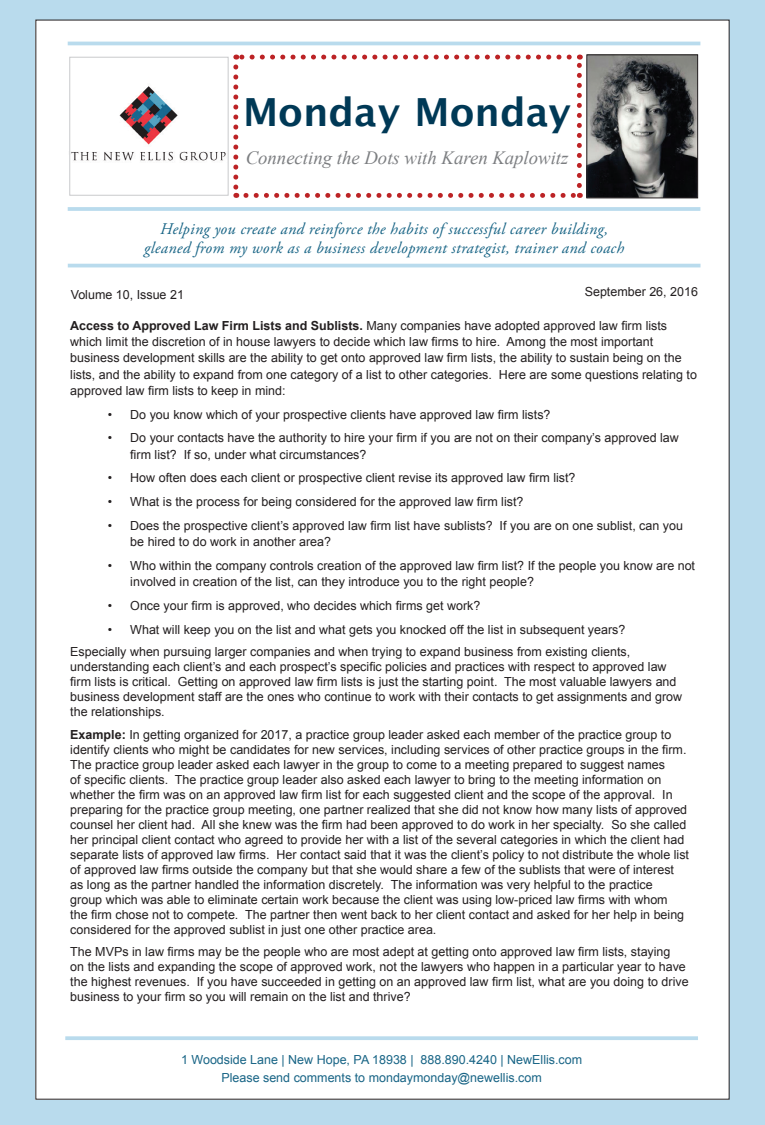
<style>
.page{position:relative;width:765px;height:1125px;background:#b9dbed}
.page>*{position:absolute;margin:0;border:0;box-sizing:border-box;transform-origin:0 0}
.t1{font:700 38.75px "Lucida Grande";color:#003956}
.t2{font:italic 18.75px "Times New Roman";color:#7c7e81}
.t3{font:italic 16.25px/19.5px "Adobe Garamond Pro";letter-spacing:.02em;color:#196586;text-align:center}
.bullets{font:12.5px/15px "Arial";color:#231f20}
.t4{font:12.5px "Arial";color:#196586}
.s1{font-weight:700}
</style>
<div class="page">
<div style="left:36px;top:20px;width:693px;height:1079px;background:#fff"></div>
<img style="left:71px;top:86px;width:155px;height:75px">
<img style="left:589px;top:57px;width:107px;height:139px">
<div style="left:587px;top:55px;width:111px;height:143px;border:1px solid #231f20"></div>
<hr style="left:68px;top:42px;width:632px;height:3px;background:#b9dbed">
<hr style="left:68px;top:207px;width:632px;height:4px;background:#b9dbed">
<hr style="left:68px;top:264px;width:633px;height:3px;background:#b9dbed">
<svg style="left:65px;top:1036px;width:633px;height:4px;background:#beddee"></svg>
<svg style="left:233px;top:67px;width:5px;height:131px"></svg>
<svg style="left:246px;top:193px;width:334px;height:5px"></svg>
<svg style="left:577px;top:55px;width:5px;height:131px"></svg>
<svg style="left:236px;top:55px;width:333px;height:5px"></svg>
<div style="left:69px;top:57px;width:160px;height:139px;border:1px solid #c9cacc"></div>
<p class="t1" style="left:243px;top:81px;width:329px">Monday Monday</p>
<p class="t2" style="left:246px;top:145px;width:324px">Connecting the Dots with Karen Kaplowitz</p>
<p class="t3" style="left:144px;top:219px;width:482px">Helping you create and reinforce the habits of successful career building, gleaned from my work as a business development strategist, trainer and coach</p>
<p class="bullets" style="left:71px;top:287px;width:115px">Volume 10, Issue 21</p>
<p class="bullets" style="left:585px;top:284px;width:115px">September 26, 2016</p>
<p class="bullets" style="left:70px;top:318px;width:628px;line-height:16.2px"><span class="s1">Access to Approved Law Firm Lists and Sublists.</span> Many companies have adopted approved law firm lists which limit the discretion of in house lawyers to decide which law firms to hire. Among the most important business development skills are the ability to get onto approved law firm lists, the ability to sustain being on the lists, and the ability to expand from one category of a list to other categories. Here are some questions relating to approved law firm lists to keep in mind:</p>
<p class="bullets" style="left:108px;top:407px;width:444px">• Do you know which of your prospective clients have approved law firm lists?</p>
<p class="bullets" style="left:130px;top:430px;width:550px;line-height:16.2px;text-indent:-22px">• Do your contacts have the authority to hire your firm if you are not on their company’s approved law firm list? If so, under what circumstances?</p>
<p class="bullets" style="left:108px;top:471px;width:469px">• How often does each client or prospective client revise its approved law firm list?</p>
<p class="bullets" style="left:108px;top:494px;width:417px">• What is the process for being considered for the approved law firm list?</p>
<p class="bullets" style="left:130px;top:518px;width:554px;line-height:16.2px;text-indent:-22px">• Does the prospective client’s approved law firm list have sublists? If you are on one sublist, can you be hired to do work in another area?</p>
<p class="bullets" style="left:130px;top:558px;width:566px;line-height:16.2px;text-indent:-22px">• Who within the company controls creation of the approved law firm list? If the people you know are not involved in creation of the list, can they introduce you to the right people?</p>
<p class="bullets" style="left:108px;top:598px;width:374px">• Once your firm is approved, who decides which firms get work?</p>
<p class="bullets" style="left:108px;top:622px;width:519px">• What will keep you on the list and what gets you knocked off the list in subsequent years?</p>
<p class="bullets" style="left:70px;top:644px;width:613px">Especially when pursuing larger companies and when trying to expand business from existing clients, understanding each client’s and each prospect’s specific policies and practices with respect to approved law firm lists is critical. Getting on approved law firm lists is just the starting point. The most valuable lawyers and business development staff are the ones who continue to work with their contacts to get assignments and grow the relationships.</p>
<p class="bullets" style="left:70px;top:727px;width:620px"><span class="s1">Example:</span> In getting organized for 2017, a practice group leader asked each member of the practice group to identify clients who might be candidates for new services, including services of other practice groups in the firm.<br>The practice group leader asked each lawyer in the group to come to a meeting prepared to suggest names<br>of specific clients. The practice group leader also asked each lawyer to bring to the meeting information on whether the firm was on an approved law firm list for each suggested client and the scope of the approval. In preparing for the practice group meeting, one partner realized that she did not know how many lists of approved counsel her client had. All she knew was the firm had been approved to do work in her specialty. So she called her principal client contact who agreed to provide her with a list of the several categories in which the client had separate lists of approved law firms. Her contact said that it was the client’s policy to not distribute the whole list of approved law firms outside the company but that she would share a few of the sublists that were of interest as long as the partner handled the information discretely. The information was very helpful to the practice<br>group which was able to eliminate certain work because the client was using low-priced law firms with whom<br>the firm chose not to compete. The partner then went back to her client contact and asked for her help in being considered for the approved sublist in just one other practice area.</p>
<p class="bullets" style="left:70px;top:944px;width:620px">The MVPs in law firms may be the people who are most adept at getting onto approved law firm lists, staying<br>on the lists and expanding the scope of approved work, not the lawyers who happen in a particular year to have the highest revenues. If you have succeeded in getting on an approved law firm list, what are you doing to drive business to your firm so you will remain on the list and thrive?</p>
<p class="t4" style="left:181px;top:1051px;width:403px">1 Woodside Lane | New Hope, PA 18938 | 888.890.4240 | NewEllis.com</p>
<p class="t4" style="left:221px;top:1070px;width:322px">Please send comments to mondaymonday@newellis.com</p>
</div>
